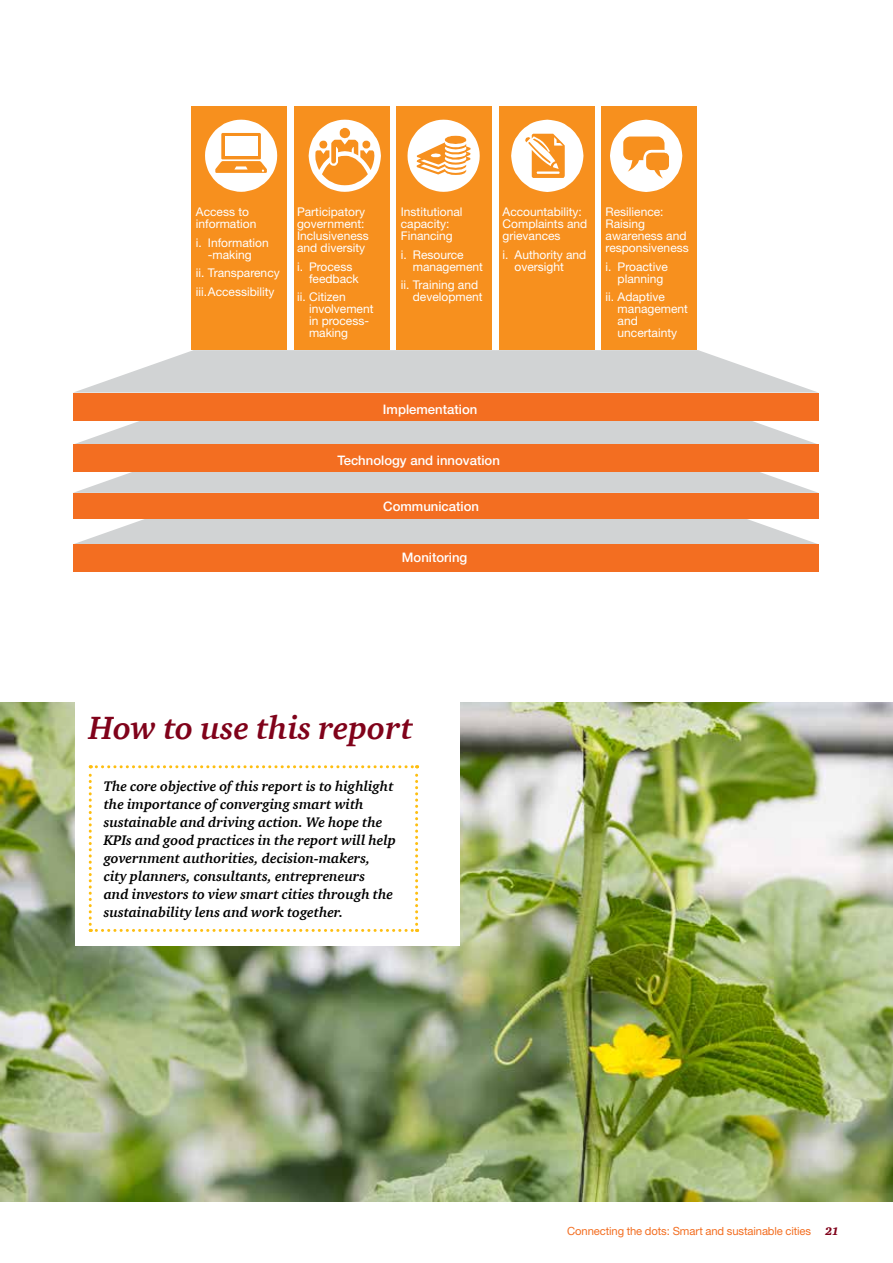
<style>
.page{position:relative;width:893px;height:1263px;background:#fff}
.page>*{position:absolute;margin:0;border:0;box-sizing:border-box;transform-origin:0 0}
.t1{font:italic 700 33px "ITC Charter Com";color:#80021a}
.t2{font:italic 700 14.25px/18px "ITC Charter Com";color:#000}
.t3{font:500 13.2px "Helvetica Neue";color:#fff}
.t4{font:12px/12px "Helvetica Neue";color:#fff}
.t5{font:11.25px "Helvetica Neue";letter-spacing:-.01em;color:#f36e21}
.s1{font-family:"ITC Charter Com";font-weight:900;font-style:italic;color:#80021a}
</style>
<div class="page">
<img style="left:0;top:702px;width:893px;height:500px">
<svg style="left:73px;top:518px;width:746px;height:26px;background:#d6d3d1"></svg>
<div style="left:73px;top:544px;width:746px;height:28px;background:#f36e21"></div>
<div style="left:73px;top:493px;width:746px;height:25px;background:#f36e21"></div>
<svg style="left:73px;top:420px;width:746px;height:73px;background:#d6d2cf"></svg>
<div style="left:73px;top:445px;width:746px;height:27px;background:#f36e21"></div>
<svg style="left:74px;top:350px;width:744px;height:43px"></svg>
<div style="left:73px;top:393px;width:746px;height:27px;background:#f36e21"></div>
<div style="left:191px;top:106px;width:96px;height:244px;background:#f7901e"></div>
<div style="left:294px;top:106px;width:96px;height:244px;background:#f7901e"></div>
<div style="left:396px;top:106px;width:96px;height:244px;background:#f7901e"></div>
<div style="left:499px;top:106px;width:95px;height:244px;background:#f7901e"></div>
<div style="left:601px;top:106px;width:96px;height:244px;background:#f7901e"></div>
<svg style="left:205px;top:120px;width:72px;height:72px"></svg>
<svg style="left:309px;top:120px;width:72px;height:72px"></svg>
<svg style="left:407px;top:120px;width:73px;height:72px"></svg>
<svg style="left:511px;top:120px;width:72px;height:72px"></svg>
<svg style="left:610px;top:120px;width:72px;height:72px"></svg>
<div style="left:75px;top:701px;width:385px;height:244px;background:#fff"></div>
<svg style="left:89px;top:765px;width:329px;height:167px"></svg>
<p class="t4" style="left:196px;top:205px;width:62px">Access to information</p>
<p class="t4" style="left:196px;top:236px;width:74px;text-align:center">i. Information -making</p>
<p class="t4" style="left:196px;top:264px;width:85px;line-height:18.8px">ii. Transparency iii.Accessibility</p>
<p class="t4" style="left:297px;top:205px;width:73px">Participatory government:<br>Inclusiveness and diversity</p>
<p class="t4" style="left:309px;top:260px;width:51px;text-indent:-12px">i. Process feedback</p>
<p class="t4" style="left:309px;top:291px;width:66px;text-indent:-12px">ii. Citizen involvement in process&shy;making</p>
<p class="t4" style="left:401px;top:205px;width:63px">Institutional capacity:<br>Financing</p>
<p class="t4" style="left:413px;top:248px;width:72px;text-indent:-12px">i. Resource management</p>
<p class="t4" style="left:413px;top:279px;width:71px;text-indent:-12px">ii. Training and development</p>
<p class="t4" style="left:503px;top:205px;width:86px">Accountability:<br>Complaints and grievances</p>
<p class="t4" style="left:515px;top:248px;width:73px;text-indent:-12px">i. Authority and oversight</p>
<p class="t4" style="left:606px;top:205px;width:85px">Resilience:<br>Raising awareness and responsiveness</p>
<p class="t4" style="left:618px;top:260px;width:52px;text-indent:-12px">i. Proactive planning</p>
<p class="t4" style="left:618px;top:291px;width:72px;text-indent:-12px">ii. Adaptive management and uncertainty</p>
<p class="t3" style="left:383px;top:401px;width:96px">Implementation</p>
<p class="t3" style="left:337px;top:452px;width:164px">Technology and innovation</p>
<p class="t3" style="left:383px;top:498px;width:97px">Communication</p>
<p class="t3" style="left:402px;top:549px;width:67px">Monitoring</p>
<h1 class="t1" style="left:89px;top:708px;width:325px">How to use this report</h1>
<p class="t2" style="left:104px;top:777px;width:294px">The core objective of this report is to highlight the importance of converging smart with sustainable and driving action. We hope the KPIs and good practices in the report will help government authorities, decision-makers, city planners, consultants, entrepreneurs<br>and investors to view smart cities through the sustainability lens and work together.</p>
<p class="t5" style="left:567px;top:1224px;width:273px">Connecting the dots: Smart and sustainable cities <span class="s1">21</span></p>
</div>
